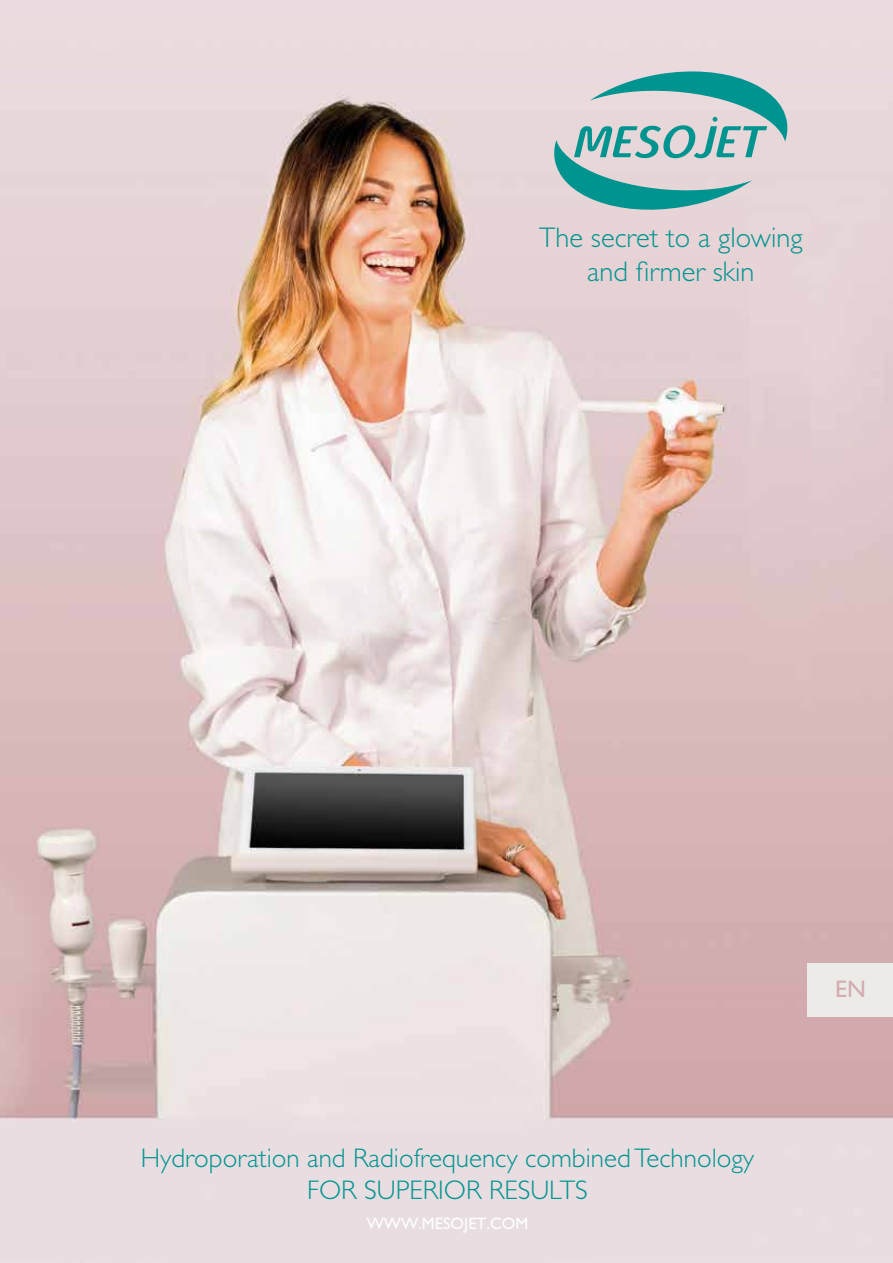
<style>
.page{position:relative;width:893px;height:1263px;background:#fff}
.page>*{position:absolute;margin:0;border:0;box-sizing:border-box;transform-origin:0 0}
.t1{font:300 28.5px/34.2px "Gill Sans";color:#009490;text-align:center}
.t2{font:300 27px/32.4px "Gill Sans";color:#009490;text-align:center}
.t3{font:24px "M Gill Sans";color:#d2acb0}
.t4{font:16.5px "M Gill Sans";color:#fff}
</style>
<div class="page">
<img style="left:0;top:0;width:893px;height:1263px">
<svg style="left:554px;top:64px;width:234px;height:153px;background:#a7c4c4"></svg>
<div style="left:808px;top:963px;width:85px;height:53px;background:#edebe8"></div>
<p class="t1" style="left:539px;top:220px;width:265px">The secret to a glowing and firmer skin</p>
<p class="t2" style="left:141px;top:1142px;width:615px">Hydroporation and Radiofrequency combined Technology<br>FOR SUPERIOR RESULTS</p>
<p class="t4" style="left:367px;top:1214px;width:163px">WWW.MESOJET.COM</p>
<p class="t3" style="left:835px;top:976px;width:32px">EN</p>
</div>
